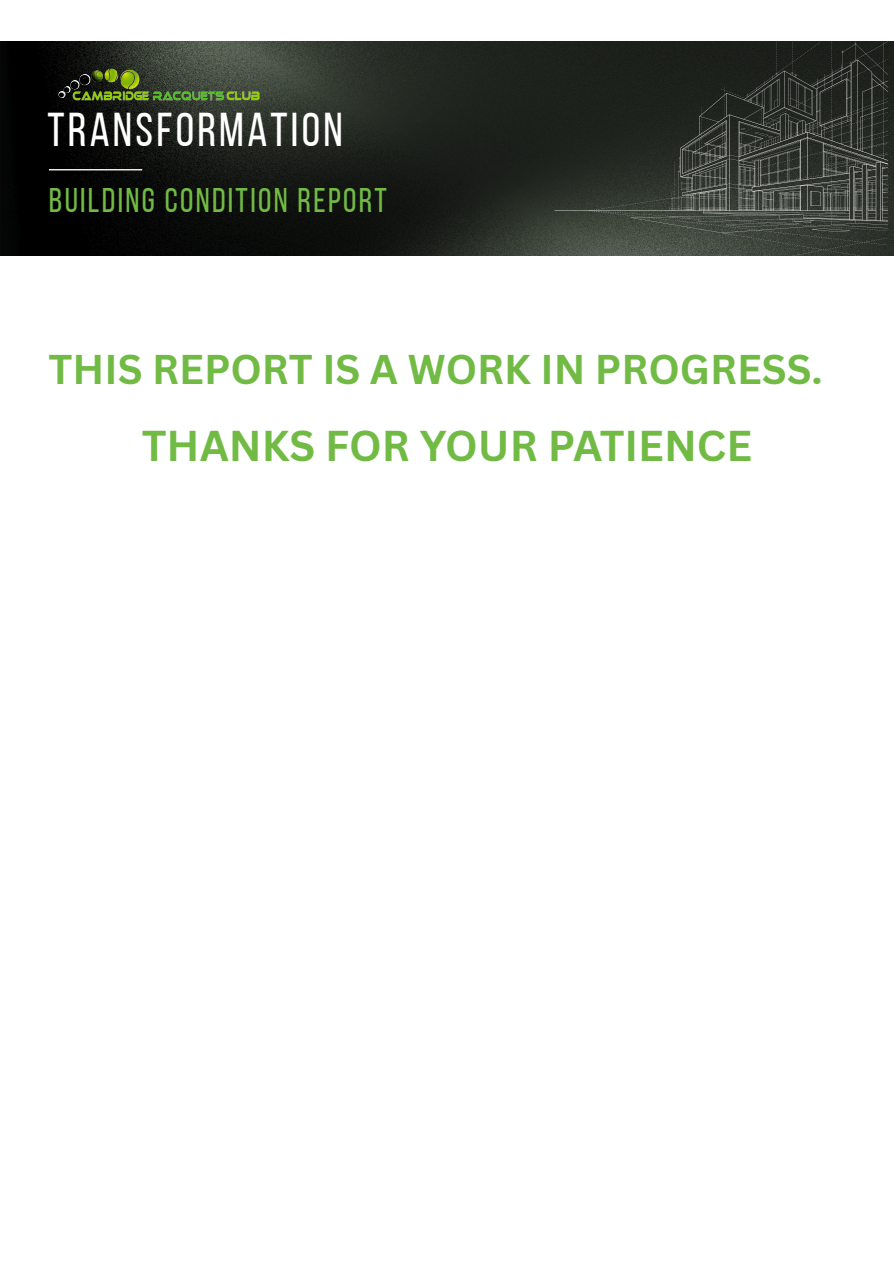
<style>
.page{position:relative;width:894px;height:1263px;background:#fff}
.page>*{position:absolute;margin:0;border:0;box-sizing:border-box;transform-origin:0 0}
.t1{font:47.4px "Bebas Neue";letter-spacing:.07em;color:#fff}
.t2{font:700 42px "Canva Sans";color:#71bb45}
.t3{font:700 40.5px "Canva Sans";color:#71bb45}
.t4{font:34.2px "Bebas Neue";letter-spacing:.07em;color:#71bb45}
</style>
<div class="page">
<img style="left:0;top:42px;width:893px;height:213px">
<hr style="left:49px;top:169px;width:93px;height:1px;background:#fff">
<svg style="left:589px;top:221px;width:298px;height:34px;background:#42493f"></svg>
<svg style="left:554px;top:60px;width:333px;height:161px;background:#242923"></svg>
<svg style="left:589px;top:42px;width:298px;height:178px;background:#30352f"></svg>
<img style="left:49px;top:57px;width:224px;height:43px">
<p class="t1" style="left:47px;top:111px;width:297px">TRANSFORMATION</p>
<p class="t4" style="left:49px;top:186px;width:339px">BUILDING CONDITION REPORT</p>
<p class="t3" style="left:49px;top:340px;width:775px">THIS REPORT IS A WORK IN PROGRESS.</p>
<h1 class="t2" style="left:142px;top:416px;width:611px">THANKS FOR YOUR PATIENCE</h1>
</div>
